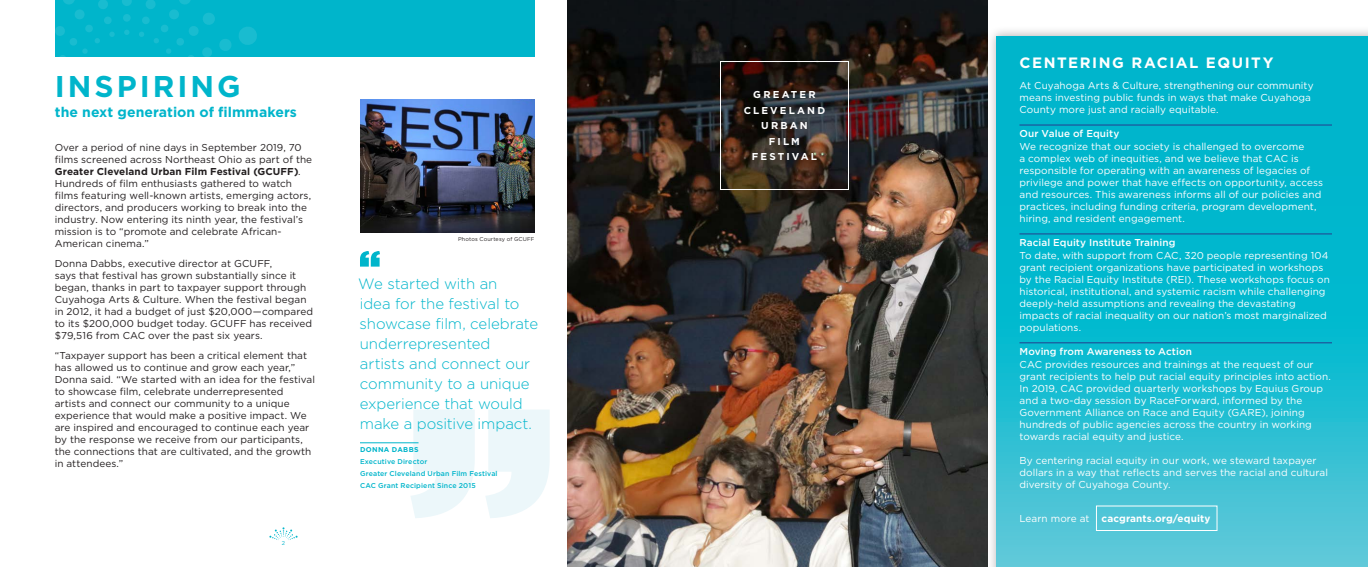
<style>
.page{position:relative;width:1368px;height:567px;background:#fff}
.page>*{position:absolute;margin:0;border:0;box-sizing:border-box;transform-origin:0 0}
.t1{font:700 30px "Gotham HTF";letter-spacing:.1em;color:#00b5cb}
.t2{font:300 15px/20px "Gotham HTF";letter-spacing:-.005em;color:#00b5cb}
.t3{font:700 15px "Gotham HTF";letter-spacing:.1em;color:#fff}
.t4{font:700 14px "Gotham HTF";letter-spacing:.005em;color:#00b5cb}
.t5{font:10px/12px "Gotham HTF";letter-spacing:.005em;color:#fff}
.t6{font:10px/12px "Gotham HTF";letter-spacing:.005em;color:#231f20}
.t7{font:500 10px "Gotham HTF";letter-spacing:.005em;color:#fff}
.t8{font:700 10px "Gotham HTF";letter-spacing:.205em;color:#fff}
.t9{font:700 10px "Gotham HTF";letter-spacing:.01em;color:#fff}
.t10{font:500 7px "Gotham HTF";letter-spacing:.02em;color:#00b5cb}
.t11{font:700 7px "Gotham HTF";letter-spacing:.05em;color:#00b5cb}
.t12{font:5.5px "Gotham HTF";letter-spacing:.025em;color:#231f20}
.t13{font:5.5px "Gotham HTF";color:#00b5cb}
.s1{font-weight:700}
.s2{font-weight:400}
</style>
<div class="page">
<svg style="left:410px;top:410px;width:140px;height:108px"></svg>
<img style="left:360px;top:99px;width:175px;height:134px">
<svg style="left:360px;top:251px;width:20px;height:16px"></svg>
<img style="left:567px;top:0;width:421px;height:567px">
<div style="left:720px;top:61px;width:129px;height:129px;border:1px solid #fff"></div>
<div style="left:55px;top:0;width:480px;height:57px;background:#00b5cb"></div>
<svg style="left:124px;top:30px;width:6px;height:5px"></svg>
<div style="left:123px;top:14px;width:8px;height:8px;background:#19bcd0;border-radius:50%"></div>
<svg style="left:122px;top:0;width:10px;height:6px"></svg>
<svg style="left:55px;top:0;width:60px;height:57px"></svg>
<svg style="left:139px;top:0;width:118px;height:57px"></svg>
<div style="left:987px;top:26px;width:381px;height:541px;background:#231f20;opacity:.35"></div>
<svg style="left:997px;top:36px;width:371px;height:531px;background:#16bacf"></svg>
<hr style="left:1020px;top:125px;width:312px;height:1px;background:#253f8e">
<hr style="left:1020px;top:234px;width:312px;height:1px;background:#253f8e">
<hr style="left:1020px;top:343px;width:312px;height:1px;background:#253f8e">
<div style="left:1096px;top:506px;width:122px;height:25px;border:1px solid #fff"></div>
<svg style="left:269px;top:527px;width:29px;height:13px"></svg>
<hr style="left:360px;top:442px;width:59px;height:1px;background:#00b5cb">
<p class="t1" style="left:55px;top:69px;width:187px">INSPIRING</p>
<p class="t4" style="left:55px;top:104px;width:244px">the next generation of filmmakers</p>
<p class="t6" style="left:55px;top:141px;width:259px">Over a period of nine days in September 2019, 70 films screened across Northeast Ohio as part of the <span class="s1">Greater Cleveland Urban Film Festival (GCUFF)</span>.<br>Hundreds of film enthusiasts gathered to watch films featuring well-known artists, emerging actors, directors, and producers working to break into the industry. Now entering its ninth year, the festival’s mission is to “promote and celebrate African-American cinema.”</p>
<p class="t6" style="left:55px;top:257px;width:260px">Donna Dabbs, executive director at GCUFF,<br>says that festival has grown substantially since it began, thanks in part to taxpayer support through Cuyahoga Arts &amp; Culture. When the festival began in 2012, it had a budget of just $20,000—compared to its $200,000 budget today. GCUFF has received $79,516 from CAC over the past six years.</p>
<p class="t6" style="left:55px;top:349px;width:262px">“Taxpayer support has been a critical element that has allowed us to continue and grow each year,” Donna said. “We started with an idea for the festival to showcase film, celebrate underrepresented artists and connect our community to a unique experience that would make a positive impact. We are inspired and encouraged to continue each year by the response we receive from our participants, the connections that are cultivated, and the growth in attendees.”</p>
<p class="t13" style="left:282px;top:540px;width:5px">2</p>
<p class="t12" style="left:458px;top:236px;width:78px">Photos Courtesy of GCUFF</p>
<p class="t2" style="left:358px;top:274px;width:181px">We started with an<br>idea for the festival to showcase film, celebrate underrepresented<br>artists and connect our community to a unique experience that would make a positive impact.</p>
<p class="t11" style="left:360px;top:446px;width:60px">DONNA DABBS</p>
<p class="t10" style="left:360px;top:458px;width:69px">Executive Director</p>
<p class="t10" style="left:360px;top:470px;width:139px">Greater Cleveland Urban Film Festival</p>
<p class="t10" style="left:360px;top:482px;width:117px">CAC Grant Recipient Since 2015</p>
<p class="t8" style="left:753px;top:89px;width:64px">GREATER</p>
<p class="t8" style="left:744px;top:105px;width:83px">CLEVELAND</p>
<p class="t8" style="left:761px;top:120px;width:48px">URBAN</p>
<p class="t8" style="left:769px;top:136px;width:33px">FILM</p>
<p class="t8" style="left:752px;top:151px;width:66px">FESTIVAL</p>
<p class="t3" style="left:1020px;top:54px;width:256px">CENTERING RACIAL EQUITY</p>
<p class="t5" style="left:1020px;top:80px;width:296px">At Cuyahoga Arts &amp; Culture, strengthening our community means investing public funds in ways that make Cuyahoga<br>County more just and racially equitable.</p>
<p class="t7" style="left:1020px;top:128px;width:101px">Our Value of Equity</p>
<p class="t5" style="left:1020px;top:141px;width:305px">We recognize that our society is challenged to overcome<br>a complex web of inequities, and we believe that CAC is responsible for operating with an awareness of legacies of privilege and power that have effects on opportunity, access and resources. This awareness informs all of our policies and practices, including funding criteria, program development, hiring, and resident engagement.</p>
<p class="t7" style="left:1020px;top:237px;width:157px">Racial Equity Institute Training</p>
<p class="t5" style="left:1020px;top:250px;width:312px">To date, with support from CAC, 320 people representing 104 grant recipient organizations have participated in workshops by the Racial Equity Institute (REI). These workshops focus on historical, institutional, and systemic racism while challenging deeply-held assumptions and revealing the devastating impacts of racial inequality on our nation’s most marginalized populations.</p>
<p class="t7" style="left:1020px;top:346px;width:174px">Moving from Awareness to Action</p>
<p class="t5" style="left:1020px;top:358px;width:313px">CAC provides resources and trainings at the request of our grant recipients to help put racial equity principles into action.<br>In 2019, CAC provided quarterly workshops by Equius Group and a two-day session by RaceForward, informed by the Government Alliance on Race and Equity (GARE), joining hundreds of public agencies across the country in working towards racial equity and justice.</p>
<p class="t5" style="left:1020px;top:454px;width:310px">By centering racial equity in our work, we steward taxpayer dollars in a way that reflects and serves the racial and cultural diversity of Cuyahoga County.</p>
<p class="t9" style="left:1020px;top:513px;width:193px"><span class="s2">Learn more at</span> cacgrants.org/equity</p>
</div>
